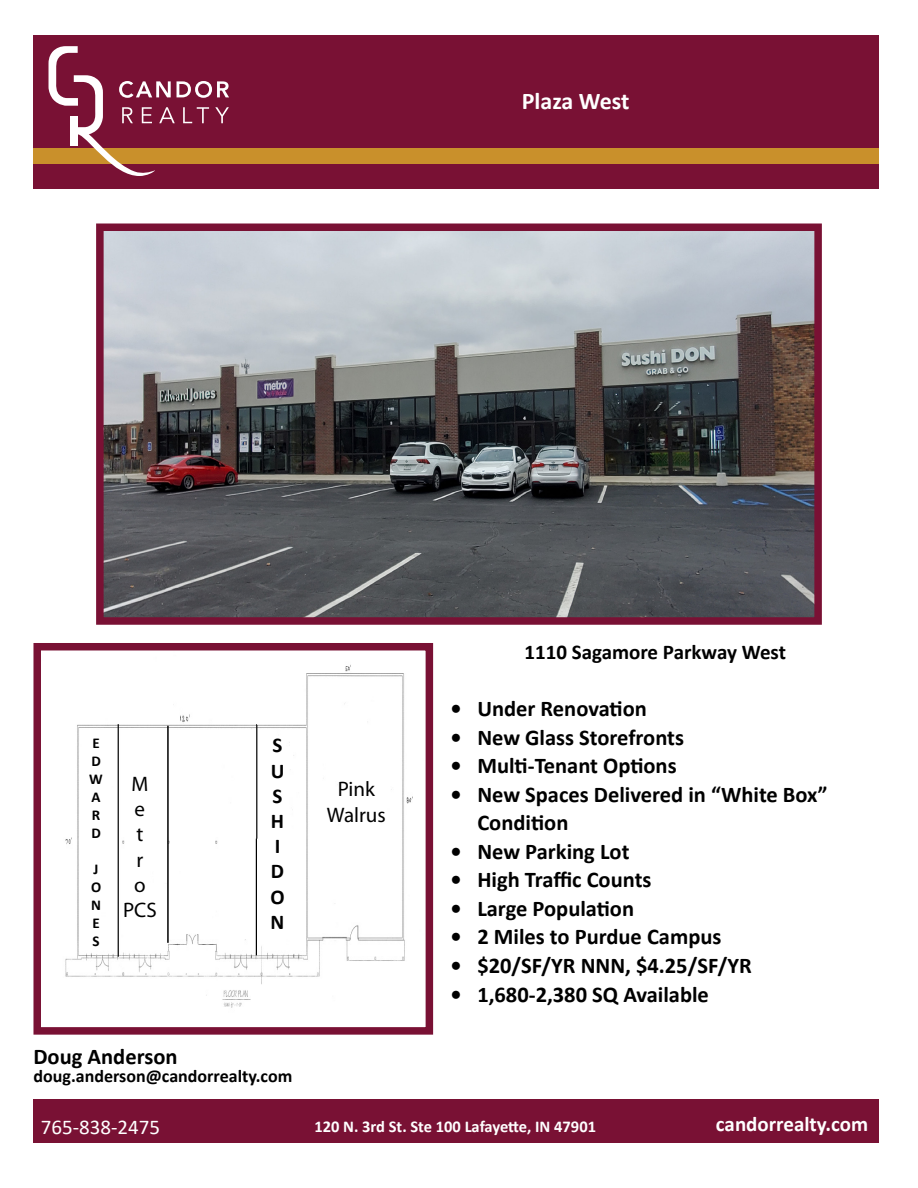
<style>
.page{position:relative;width:918px;height:1188px;background:#fff}
.page>*{position:absolute;margin:0;border:0;box-sizing:border-box;transform-origin:0 0}
.t1{font:700 24px "Calibri";color:#fff}
.t2{font:700 22.5px/28.5px "Calibri";color:#000}
.t3{font:700 21px/25.2px "Calibri";color:#000}
.t4{font:21px/25.2px "Myriad Pro";color:#000;text-align:center}
.t5{font:700 21px "Calibri";color:#fff}
.t6{font:21px "Calibri";color:#fff}
.t7{font:700 18px "Calibri";color:#000}
.t8{font:700 16.5px "Calibri";color:#fff}
.t9{font:700 15px/18px "Calibri";color:#000}
</style>
<div class="page">
<div style="left:33px;top:143px;width:846px;height:25px;background:#c9902b"></div>
<div style="left:33px;top:35px;width:846px;height:113px;background:#791134"></div>
<div style="left:33px;top:1099px;width:846px;height:43px;background:#791134"></div>
<div style="left:33px;top:164px;width:846px;height:25px;background:#791134"></div>
<svg style="left:49px;top:46px;width:180px;height:130px"></svg>
<svg style="left:96px;top:223px;width:726px;height:402px;background:#767278"></svg>
<img style="left:65px;top:664px;width:348px;height:344px">
<div style="left:33px;top:643px;width:400px;height:392px;border:8px solid #791134"></div>
<div style="left:260px;top:757px;width:28px;height:163px;background:#fff"></div>
<div style="left:82px;top:737px;width:28px;height:163px;background:#fff"></div>
<hr style="left:167px;top:726px;width:2px;height:217px;background:#000">
<p class="t1" style="left:522px;top:85px;width:109px">Plaza West</p>
<p class="t9" style="left:89px;top:734px;width:15px">E<br>D<br>W<br>A<br>R<br>D</p>
<p class="t9" style="left:91px;top:860px;width:12px">J<br>O<br>N<br>E<br>S</p>
<p class="t3" style="left:270px;top:732px;width:16px">S<br>U<br>S<br>H<br>I<br>D<br>O<br>N</p>
<p class="t4" style="left:123px;top:771px;width:35px">M<br>e<br>t<br>r<br>o<br>PCS</p>
<p class="t4" style="left:327px;top:776px;width:60px">Pink<br>Walrus</p>
<p class="t2" style="left:33px;top:1042px;width:146px">Doug Anderson</p>
<p class="t7" style="left:33px;top:1064px;width:260px">doug.anderson@candorrealty.com</p>
<p class="t3" style="left:524px;top:640px;width:263px">1110 Sagamore Parkway West</p>
<p class="t2" style="left:450px;top:694px;width:198px">• Under Renovation</p>
<p class="t2" style="left:450px;top:723px;width:235px">• New Glass Storefronts</p>
<p class="t2" style="left:450px;top:751px;width:228px">• Multi-Tenant Options</p>
<p class="t2" style="left:477px;top:780px;width:352px;text-indent:-27px">• New Spaces Delivered in “White Box”<br>Condition</p>
<p class="t2" style="left:450px;top:837px;width:181px">• New Parking Lot</p>
<p class="t2" style="left:450px;top:865px;width:203px">• High Traffic Counts</p>
<p class="t2" style="left:450px;top:894px;width:185px">• Large Population</p>
<p class="t2" style="left:450px;top:922px;width:273px">• 2 Miles to Purdue Campus</p>
<p class="t2" style="left:450px;top:951px;width:303px">• $20/SF/YR NNN, $4.25/SF/YR</p>
<p class="t2" style="left:450px;top:979px;width:260px">• 1,680-2,380 SQ Available</p>
<p class="t6" style="left:41px;top:1112px;width:121px">765-838-2475</p>
<p class="t8" style="left:314px;top:1115px;width:283px">120 N. 3rd St. Ste 100 Lafayette, IN 47901</p>
<p class="t5" style="left:716px;top:1110px;width:154px">candorrealty.com</p>
</div>
